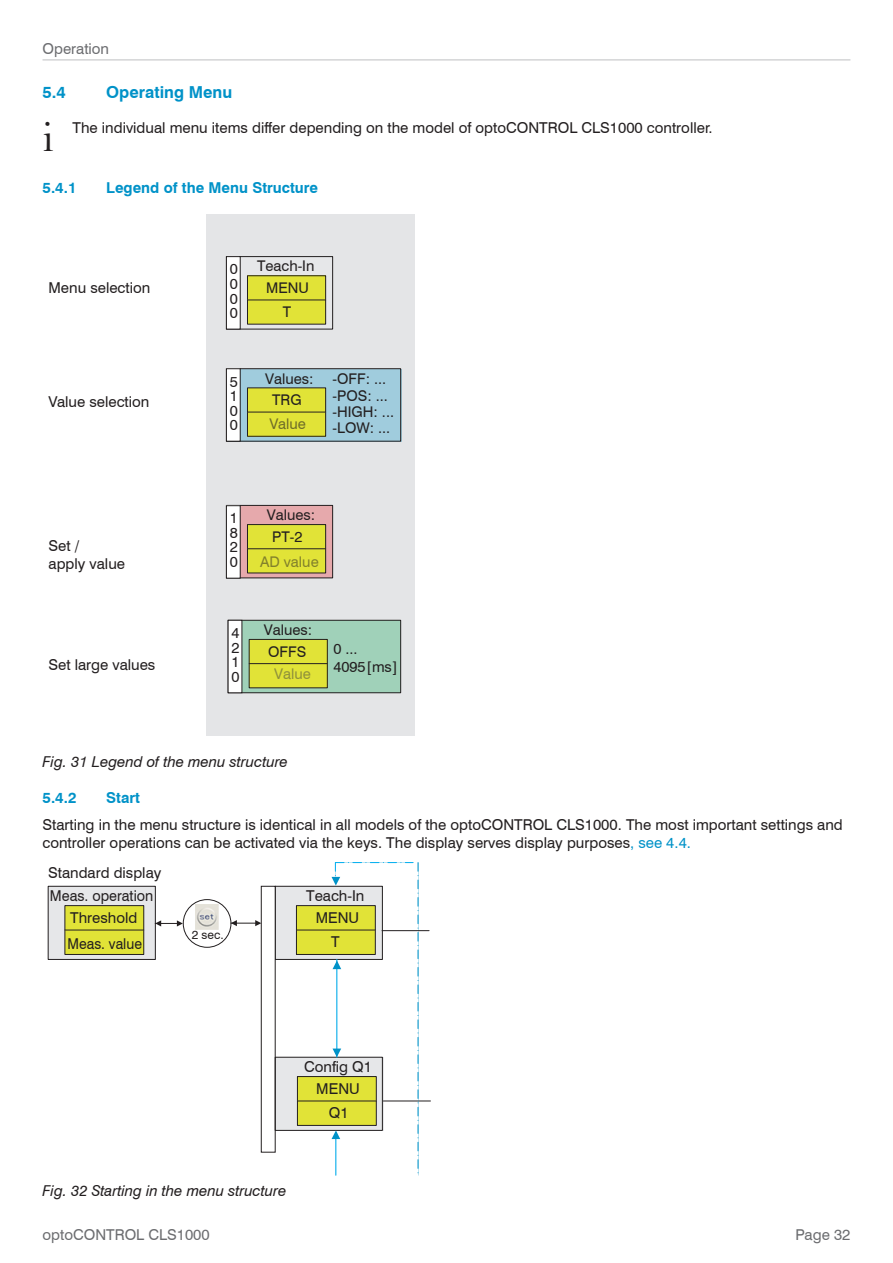
<style>
.page{position:relative;width:893px;height:1263px;background:#fff}
.page>*{position:absolute;margin:0;border:0;box-sizing:border-box;transform-origin:0 0}
.Wichtig{font:43.35px "Bell";color:#231f20}
.t1{font:700 16.5px "Swiss 721 BT";color:#0092c8}
.Fließtext{font:15px/18px "Swiss 721 BT";color:#231f20}
.Wichtig-2{font:15px "Swiss 721 BT";color:#231f20}
.t2{font:italic 15px "Swiss 721 BT";color:#231f20}
.t3{font:700 15px "Swiss 721 BT";color:#0092c8}
.t4{font:15px "Swiss 721 BT";color:#6c6d70}
.Fließtext-2{font:15px "Swiss 721 BT";color:#231f20;scale:.96 1}
.t5{font:14.7px/14.5px "Swiss 721 BT";color:#231f20;text-align:justify}
.t6{font:14.7px "Swiss 721 BT";color:rgb(35 31 32/.5)}
.t7{font:14.7px "Swiss 721 BT";color:#3e3e3f}
.t8{font:12px "Swiss 721 BT";color:#231f20}
.s1{color:#0092c8}
</style>
<div class="page">
<hr style="left:43px;top:60px;width:807px;height:1px;background:#bebfc2">
<div style="left:206px;top:214px;width:209px;height:521px;background:#e4e5e7"></div>
<div style="left:227px;top:369px;width:174px;height:73px;background:#a0ccdd"></div>
<div style="left:226px;top:368px;width:175px;height:74px;border:1px solid #231f20"></div>
<div style="left:248px;top:388px;width:78px;height:48px;background:#e1e337"></div>
<div style="left:247px;top:387px;width:79px;height:50px;border:1px solid #231f20"></div>
<hr style="left:247px;top:412px;width:79px;height:1px;background:#231f20">
<div style="left:226px;top:369px;width:14px;height:72px;background:#fff"></div>
<div style="left:226px;top:368px;width:15px;height:74px;border:1px solid #231f20"></div>
<div style="left:226px;top:505px;width:107px;height:73px;background:#e6a9ac"></div>
<div style="left:226px;top:505px;width:107px;height:73px;border:1px solid #231f20"></div>
<div style="left:247px;top:525px;width:79px;height:48px;background:#e1e337"></div>
<div style="left:247px;top:524px;width:79px;height:49px;border:1px solid #231f20"></div>
<hr style="left:247px;top:548px;width:79px;height:1px;background:#231f20">
<div style="left:226px;top:506px;width:14px;height:72px;background:#fff"></div>
<div style="left:226px;top:505px;width:15px;height:74px;border:1px solid #231f20"></div>
<div style="left:228px;top:620px;width:173px;height:73px;background:#a0d1b9"></div>
<div style="left:228px;top:620px;width:173px;height:73px;border:1px solid #231f20"></div>
<div style="left:249px;top:639px;width:78px;height:49px;background:#e1e337"></div>
<div style="left:249px;top:639px;width:79px;height:49px;border:1px solid #231f20"></div>
<hr style="left:249px;top:663px;width:78px;height:1px;background:#231f20">
<div style="left:228px;top:620px;width:14px;height:73px;background:#fff"></div>
<div style="left:226px;top:256px;width:107px;height:73px;border:1px solid #231f20"></div>
<div style="left:247px;top:276px;width:79px;height:48px;background:#e1e337"></div>
<div style="left:247px;top:275px;width:79px;height:50px;border:1px solid #231f20"></div>
<hr style="left:247px;top:300px;width:79px;height:1px;background:#231f20">
<div style="left:226px;top:257px;width:14px;height:72px;background:#fff"></div>
<div style="left:226px;top:256px;width:15px;height:73px;border:1px solid #231f20"></div>
<div style="left:48px;top:886px;width:107px;height:73px;background:#e6e7e9"></div>
<div style="left:48px;top:886px;width:108px;height:74px;border:1px solid #231f20"></div>
<div style="left:65px;top:906px;width:79px;height:48px;background:#e1e337"></div>
<div style="left:64px;top:905px;width:80px;height:50px;border:1px solid #231f20"></div>
<hr style="left:65px;top:929px;width:79px;height:1px;background:#231f20">
<div style="left:275px;top:886px;width:107px;height:73px;background:#e6e7e9"></div>
<div style="left:275px;top:886px;width:108px;height:74px;border:1px solid #231f20"></div>
<div style="left:296px;top:905px;width:79px;height:49px;background:#e1e337"></div>
<div style="left:296px;top:905px;width:80px;height:50px;border:1px solid #231f20"></div>
<hr style="left:296px;top:929px;width:79px;height:1px;background:#231f20">
<div style="left:276px;top:1057px;width:107px;height:73px;background:#e6e7e9"></div>
<div style="left:275px;top:1057px;width:108px;height:74px;border:1px solid #231f20"></div>
<div style="left:297px;top:1076px;width:79px;height:49px;background:#e1e337"></div>
<div style="left:297px;top:1076px;width:80px;height:50px;border:1px solid #231f20"></div>
<hr style="left:297px;top:1100px;width:79px;height:1px;background:#231f20">
<hr style="left:383px;top:1100px;width:47px;height:1px;background:#231f20">
<div style="left:183px;top:899px;width:48px;height:49px;border:1px solid #231f20;border-radius:50%"></div>
<svg style="left:155px;top:920px;width:28px;height:6px"></svg>
<svg style="left:231px;top:920px;width:30px;height:6px"></svg>
<img style="left:196px;top:904px;width:22px;height:26px">
<hr style="left:382px;top:930px;width:47px;height:1px;background:#231f20">
<svg style="left:332px;top:862px;width:87px;height:313px"></svg>
<div style="left:261px;top:886px;width:15px;height:266px;border:1px solid #231f20"></div>
<p class="t4" style="left:43px;top:39px;width:68px">Operation</p>
<p class="t1" style="left:43px;top:82px;width:25px">5.4</p>
<p class="t1" style="left:106px;top:82px;width:127px">Operating Menu</p>
<p class="Wichtig" style="left:43px;top:111px;width:13px">i</p>
<p class="Wichtig-2" style="left:73px;top:118px;width:642px">The individual menu items differ depending on the model of optoCONTROL CLS1000 controller.</p>
<p class="t3" style="left:43px;top:179px;width:36px">5.4.1</p>
<p class="t3" style="left:106px;top:179px;width:213px">Legend of the Menu Structure</p>
<p class="Fließtext" style="left:49px;top:278px;width:103px">Menu selection</p>
<p class="Fließtext" style="left:49px;top:392px;width:102px">Value selection</p>
<p class="Fließtext" style="left:49px;top:536px;width:78px">Set /<br>apply value</p>
<p class="Fließtext" style="left:49px;top:655px;width:108px">Set large values</p>
<p class="t5" style="left:230px;top:262px;width:10px">0<br>0<br>0<br>0</p>
<p class="t5" style="left:257px;top:255px;width:59px;line-height:21.6px;text-align:center">Teach-In<br>MENU</p>
<p class="t5" style="left:283px;top:304px;width:10px">T</p>
<p class="t5" style="left:230px;top:374px;width:10px">5<br>1<br>0<br>0</p>
<p class="t5" style="left:265px;top:371px;width:50px">Values:</p>
<p class="t5" style="left:333px;top:371px;width:63px;line-height:16.4px;text-align:left">-OFF: ... -POS: ... -HIGH: ... -LOW: ...</p>
<p class="t5" style="left:272px;top:393px;width:31px">TRG</p>
<p class="t5" style="left:270px;top:416px;width:38px">Value</p>
<p class="t5" style="left:230px;top:511px;width:10px">1<br>8<br>2<br>0</p>
<p class="t5" style="left:267px;top:508px;width:50px">Values:</p>
<p class="t5" style="left:272px;top:529px;width:32px">PT-2</p>
<p class="t6" style="left:260px;top:552px;width:60px">AD value</p>
<p class="t5" style="left:232px;top:625px;width:10px">4<br>2<br>1<br>0</p>
<p class="t5" style="left:264px;top:622px;width:50px">Values:</p>
<p class="t5" style="left:268px;top:644px;width:40px">OFFS</p>
<p class="t7" style="left:274px;top:665px;width:38px">Value</p>
<p class="t5" style="left:333px;top:639px;width:66px;line-height:18.1px">0 ...<br>4095[ms]</p>
<p class="t2" style="left:43px;top:753px;width:247px">Fig. 31 Legend of the menu structure</p>
<p class="t3" style="left:43px;top:789px;width:36px">5.4.2</p>
<p class="t3" style="left:106px;top:789px;width:35px">Start</p>
<p class="Fließtext" style="left:43px;top:815px;width:802px">Starting in the menu structure is identical in all models of the optoCONTROL CLS1000. The most important settings and controller operations can be activated via the keys. The display serves display purposes<span class="s1">, see 4.4.</span></p>
<p class="Fließtext" style="left:48px;top:863px;width:115px">Standard display</p>
<p class="Fließtext-2" style="left:50px;top:887px;width:109px">Meas. operation</p>
<p class="Fließtext" style="left:68px;top:905px;width:76px;line-height:26px">Threshold<br>Meas. value</p>
<p class="t8" style="left:192px;top:928px;width:33px">2 sec.</p>
<p class="Fließtext" style="left:306px;top:885px;width:60px;line-height:21.8px;text-align:center">Teach-In<br>MENU</p>
<p class="Fließtext" style="left:331px;top:933px;width:10px">T</p>
<p class="Fließtext" style="left:304px;top:1056px;width:70px;line-height:21.8px;text-align:center">Config Q1<br>MENU</p>
<p class="Fließtext" style="left:329px;top:1104px;width:21px">Q1</p>
<p class="t2" style="left:43px;top:1181px;width:245px">Fig. 32 Starting in the menu structure</p>
<p class="t4" style="left:43px;top:1226px;width:169px">optoCONTROL CLS1000</p>
<p class="t4" style="left:795px;top:1226px;width:56px">Page 32</p>
</div>
